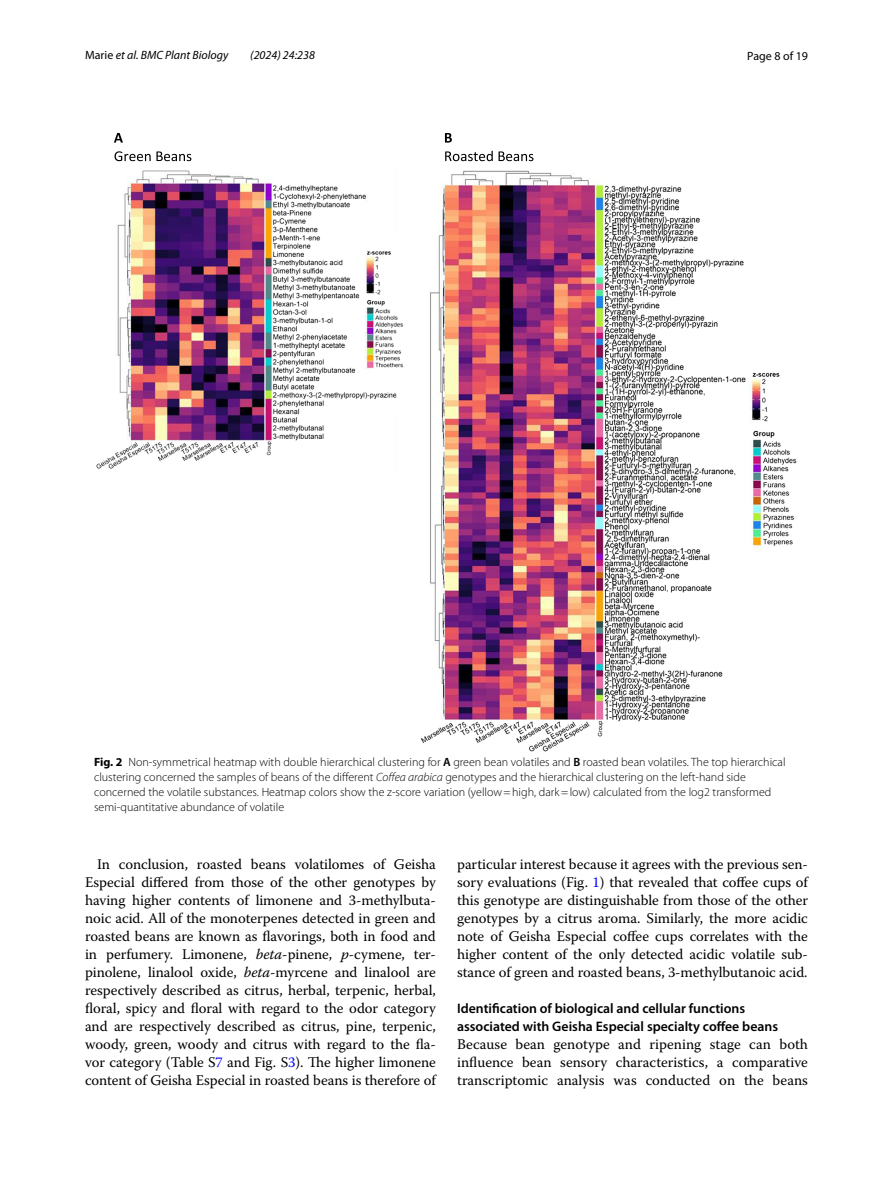
<style>
.page{position:relative;width:893px;height:1187px;background:#fff}
.page>*{position:absolute;margin:0;border:0;box-sizing:border-box;transform-origin:0 0}
.t1{font:14.7px/18px "Warnock Pro";color:#000;text-align:justify}
.t2{font:600 13.8px/18px "Myriad Pro";color:#000}
.t3{font:300 12px/15px "Myriad Pro";color:#000}
.t4{font:italic 12px "Myriad Pro";color:#000}
.t5{font:12px "Myriad Pro";color:#000}
.s1{font-style:normal}
.s2{font-weight:700}
.s3{font-weight:600}
.s4{font-style:italic}
.s5{color:#00f}
</style>
<div class="page">
<svg style="left:114px;top:133px;width:9px;height:10px"></svg>
<svg style="left:445px;top:133px;width:7px;height:10px"></svg>
<svg style="left:114px;top:151px;width:77px;height:10px"></svg>
<svg style="left:445px;top:151px;width:88px;height:10px"></svg>
<img style="left:96px;top:171px;width:701px;height:580px">
<p class="t4" style="left:85px;top:48px;width:145px"><span class="s1">Marie</span> et al. BMC Plant Biology</p>
<p class="t4" style="left:250px;top:48px;width:66px">(2024) 24:238</p>
<p class="t5" style="left:747px;top:48px;width:62px">Page 8 of 19</p>
<p class="t3" style="left:94px;top:754px;width:693px"><span class="s2">Fig. 2</span> Non-symmetrical heatmap with double hierarchical clustering for <span class="s3">A</span> green bean volatiles and <span class="s3">B</span> roasted bean volatiles. The top hierarchical clustering concerned the samples of beans of the different <span class="s4">Coffea arabica</span> genotypes and the hierarchical clustering on the left-hand side concerned the volatile substances. Heatmap colors show the z-score variation (yellow=high, dark=low) calculated from the log2 transformed semi-quantitative abundance of volatile</p>
<p class="t1" style="left:85px;top:854px;width:352px;text-indent:12px">In conclusion, roasted beans volatilomes of Geisha Especial differed from those of the other genotypes by having higher contents of limonene and 3-methylbuta&shy;noic acid. All of the monoterpenes detected in green and roasted beans are known as flavorings, both in food and in perfumery. Limonene, <span class="s4">beta</span>-pinene, <span class="s4">p</span>-cymene, ter&shy;pinolene, linalool oxide, <span class="s4">beta</span>-myrcene and linalool are respectively described as citrus, herbal, terpenic, herbal, floral, spicy and floral with regard to the odor category and are respectively described as citrus, pine, terpenic, woody, green, woody and citrus with regard to the fla&shy;vor category (Table S<span class="s5">7</span> and Fig. S<span class="s5">3</span>). The higher limonene content of Geisha Especial in roasted beans is therefore of</p>
<p class="t1" style="left:457px;top:854px;width:352px">particular interest because it agrees with the previous sen&shy;sory evaluations (Fig. <span class="s5">1</span>) that revealed that coffee cups of this genotype are distinguishable from those of the other genotypes by a citrus aroma. Similarly, the more acidic note of Geisha Especial coffee cups correlates with the higher content of the only detected acidic volatile sub&shy;stance of green and roasted beans, 3-methylbutanoic acid.</p>
<p class="t2" style="left:457px;top:998px;width:323px">Identification of biological and cellular functions associated with Geisha Especial specialty coffee beans</p>
<p class="t1" style="left:457px;top:1034px;width:352px">Because bean genotype and ripening stage can both influence bean sensory characteristics, a comparative transcriptomic analysis was conducted on the beans</p>
</div>
